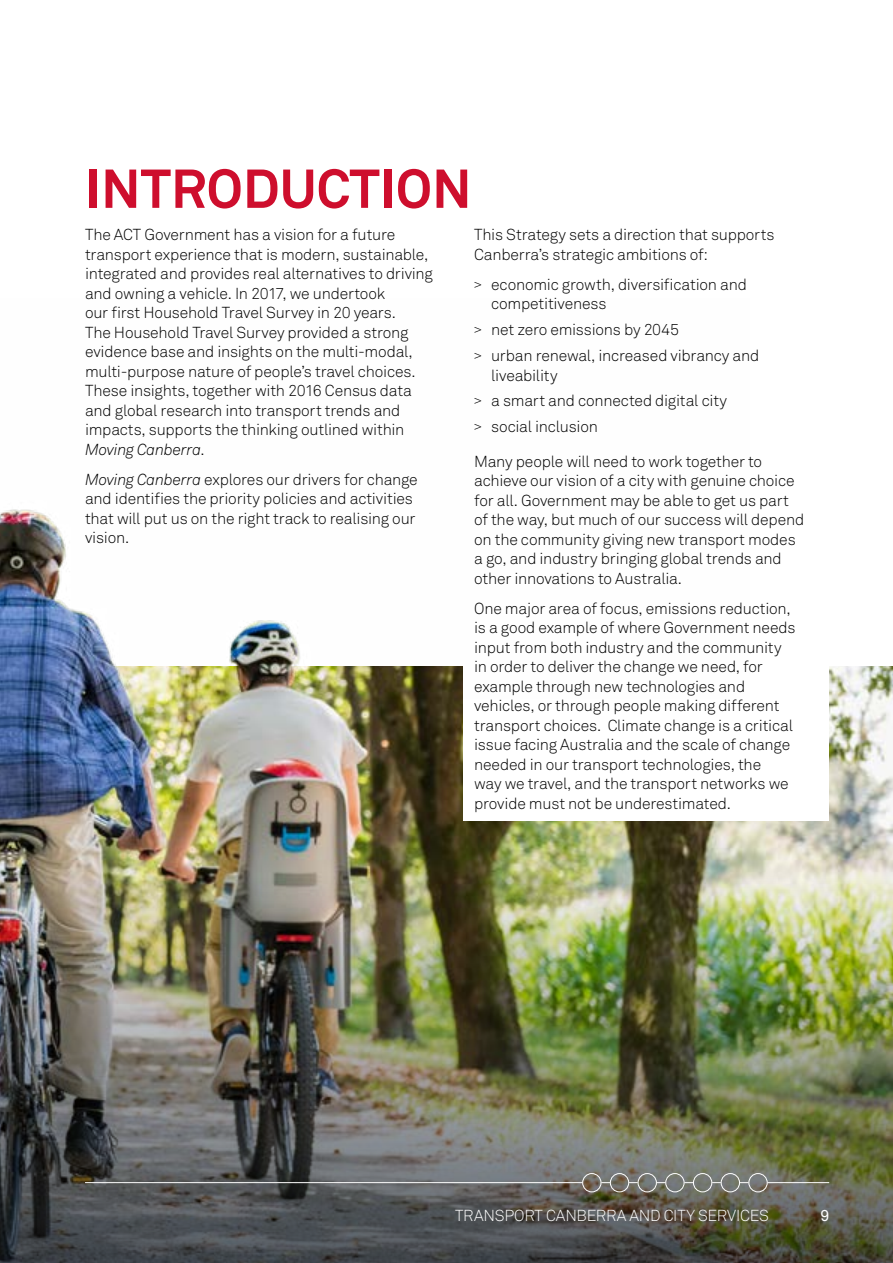
<style>
.page{position:relative;width:893px;height:1263px;background:#fff}
.page>*{position:absolute;margin:0;border:0;box-sizing:border-box;transform-origin:0 0}
.t1{font:700 54px "Akkurat";color:#ce0e2d}
.Body{font:300 15.75px/19.5px "Akkurat";letter-spacing:-.015em;color:#000}
.Body-2{font:300 15.75px "Akkurat";letter-spacing:-.015em;color:#fff}
.Body-3{font:15.75px "Akkurat";color:#fff}
.s1{font-style:italic}
.s2{font-family:"Source Sans Pro"}
</style>
<div class="page">
<img style="left:0;top:666px;width:893px;height:597px">
<div style="left:463px;top:72px;width:366px;height:749px;background:#fff"></div>
<img style="left:0;top:509px;width:463px;height:189px">
<hr style="left:85px;top:1182px;width:497px;height:1px;background:#fff">
<hr style="left:767px;top:1182px;width:62px;height:1px;background:#fff">
<div style="left:748px;top:1173px;width:19px;height:19px;border:1px solid #fff;border-radius:50%"></div>
<div style="left:693px;top:1173px;width:19px;height:19px;border:1px solid #fff;border-radius:50%"></div>
<div style="left:610px;top:1173px;width:19px;height:19px;border:1px solid #fff;border-radius:50%"></div>
<div style="left:721px;top:1173px;width:19px;height:19px;border:1px solid #fff;border-radius:50%"></div>
<div style="left:638px;top:1173px;width:19px;height:19px;border:1px solid #fff;border-radius:50%"></div>
<div style="left:665px;top:1173px;width:19px;height:19px;border:1px solid #fff;border-radius:50%"></div>
<div style="left:582px;top:1173px;width:19px;height:19px;border:1px solid #fff;border-radius:50%"></div>
<h1 class="t1" style="left:85px;top:155px;width:388px">INTRODUCTION</h1>
<p class="Body" style="left:85px;top:225px;width:349px">The ACT Government has a vision for a future transport experience that is modern, sustainable, integrated and provides real alternatives to driving and owning a vehicle. In 2017, we undertook<br>our first Household Travel Survey in 20 years.<br>The Household Travel Survey provided a strong evidence base and insights on the multi-modal, multi-purpose nature of people’s travel choices.<br>These insights, together with 2016 Census data and global research into transport trends and impacts, supports the thinking outlined within <span class="s1">Moving Canberra</span>.</p>
<p class="Body" style="left:85px;top:470px;width:334px"><span class="s1">Moving Canberra</span> explores our drivers for change and identifies the priority policies and activities that will put us on the right track to realising our vision.</p>
<p class="Body" style="left:474px;top:225px;width:302px">This Strategy sets a direction that supports<br>Canberra’s strategic ambitions of:</p>
<p class="Body" style="left:491px;top:275px;width:257px;text-indent:-17px"><span class="s2">&gt;</span> economic growth, diversification and competitiveness</p>
<p class="Body" style="left:474px;top:320px;width:206px"><span class="s2">&gt;</span> net zero emissions by 2045</p>
<p class="Body" style="left:491px;top:346px;width:270px;text-indent:-17px"><span class="s2">&gt;</span> urban renewal, increased vibrancy and liveability</p>
<p class="Body" style="left:474px;top:391px;width:255px"><span class="s2">&gt;</span> a smart and connected digital city</p>
<p class="Body" style="left:474px;top:417px;width:125px"><span class="s2">&gt;</span> social inclusion</p>
<p class="Body" style="left:474px;top:452px;width:332px">Many people will need to work together to achieve our vision of a city with genuine choice for all. Government may be able to get us part of the way, but much of our success will depend on the community giving new transport modes a go, and industry bringing global trends and other innovations to Australia.</p>
<p class="Body" style="left:474px;top:599px;width:323px">One major area of focus, emissions reduction, is a good example of where Government needs input from both industry and the community in order to deliver the change we need, for example through new technologies and vehicles, or through people making different transport choices. Climate change is a critical issue facing Australia and the scale of change needed in our transport technologies, the<br>way we travel, and the transport networks we provide must not be underestimated.</p>
<p class="Body-2" style="left:455px;top:1206px;width:315px">TRANSPORT CANBERRA AND CITY SERVICES</p>
<p class="Body-3" style="left:820px;top:1206px;width:10px">9</p>
</div>
